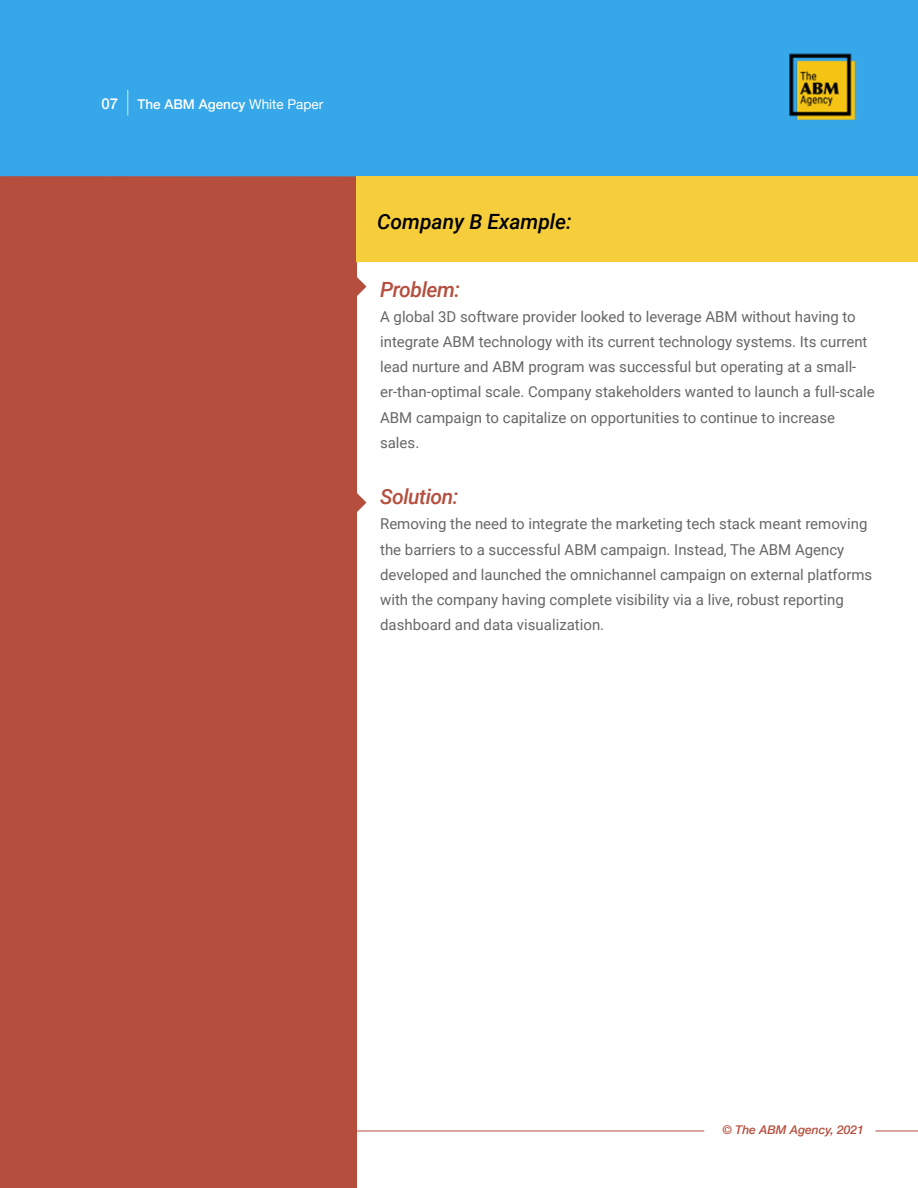
<style>
.page{position:relative;width:918px;height:1188px;background:#fff}
.page>*{position:absolute;margin:0;border:0;box-sizing:border-box;transform-origin:0 0}
.t1{font:italic 500 21px "Roboto";letter-spacing:-.02em;color:#b54e3d}
.t2{font:italic 500 21px "Roboto";color:#000}
.t3{font:15px/25.2px "Roboto";color:#666}
.t4{font:500 15px "Helvetica Neue";color:#fff}
.t5{font:500 13.5px "Helvetica Neue";color:#fff}
.t6{font:italic 500 12px "Helvetica Neue";color:#b54e3d}
.s1{font-weight:400}
</style>
<div class="page">
<div style="left:0;top:176px;width:356px;height:1012px;background:#b54e3d"></div>
<div style="left:0;top:0;width:918px;height:177px;background:#36a7e9"></div>
<div style="left:356px;top:177px;width:562px;height:85px;background:#f6cd3b"></div>
<svg style="left:127px;top:90px;width:1px;height:25px"></svg>
<img style="left:786px;top:49px;width:70px;height:72px">
<hr style="left:356px;top:1131px;width:348px;height:1px;background:#b54e3d">
<hr style="left:875px;top:1131px;width:43px;height:1px;background:#b54e3d">
<svg style="left:356px;top:272px;width:10px;height:29px"></svg>
<svg style="left:356px;top:488px;width:10px;height:29px"></svg>
<p class="t4" style="left:101px;top:91px;width:18px">07</p>
<p class="t5" style="left:137px;top:93px;width:187px">The ABM Agency <span class="s1">White Paper</span></p>
<h1 class="t2" style="left:377px;top:206px;width:196px">Company B Example:</h1>
<h1 class="t1" style="left:380px;top:274px;width:81px">Problem:</h1>
<p class="t3" style="left:380px;top:303px;width:496px">A global 3D software provider looked to leverage ABM without having to integrate ABM technology with its current technology systems. Its current lead nurture and ABM program was successful but operating at a small&shy;er-than-optimal scale. Company stakeholders wanted to launch a full-scale ABM campaign to capitalize on opportunities to continue to increase sales.</p>
<h1 class="t1" style="left:380px;top:482px;width:80px">Solution:</h1>
<p class="t3" style="left:380px;top:511px;width:494px">Removing the need to integrate the marketing tech stack meant removing the barriers to a successful ABM campaign. Instead, The ABM Agency developed and launched the omnichannel campaign on external platforms with the company having complete visibility via a live, robust reporting dashboard and data visualization.</p>
<p class="t6" style="left:722px;top:1119px;width:143px">© The ABM Agency, 2021</p>
</div>
